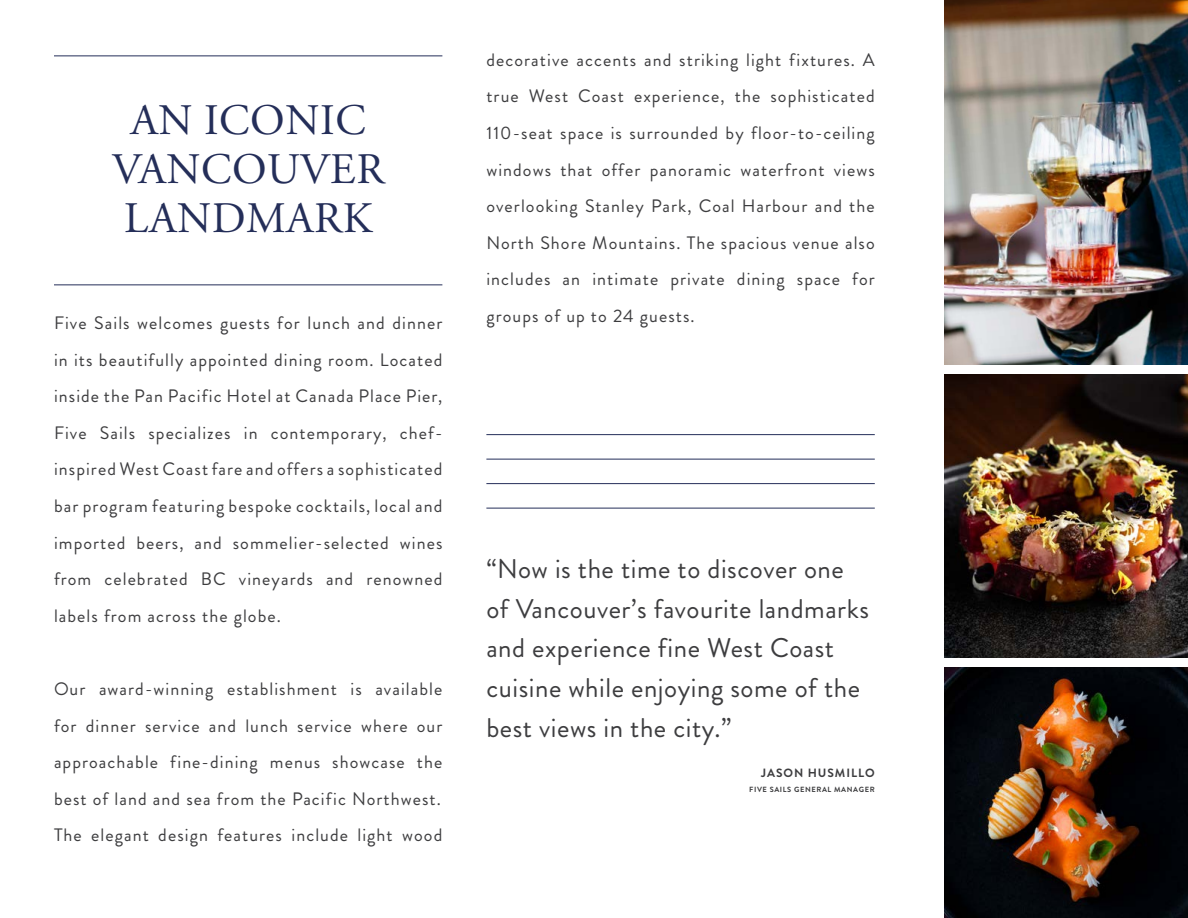
<style>
.page{position:relative;width:1188px;height:918px;background:#fff}
.page>*{position:absolute;margin:0;border:0;box-sizing:border-box;transform-origin:0 0}
.t1{font:43.5px/48.6px "Adobe Garamond Pro";letter-spacing:.015em;color:#242e59;text-align:center}
.t2{font:27px/39.6px "Brandon Grotesque";letter-spacing:.02em;color:#3d3d3f}
.t3{font:18px/36.6px "Brandon Grotesque";letter-spacing:.06em;color:#3d3d3f;text-align:justify}
.t4{font:700 12px "Brandon Grotesque";letter-spacing:.08em;color:#3d3d3f}
.t5{font:700 7.5px "Brandon Grotesque";letter-spacing:.08em;color:#3d3d3f}
</style>
<div class="page">
<img style="left:945px;top:0;width:243px;height:364px">
<img style="left:945px;top:374px;width:243px;height:284px">
<img style="left:945px;top:668px;width:243px;height:250px">
<hr style="left:54px;top:56px;width:388px;height:1px;background:#242e59">
<hr style="left:486px;top:434px;width:389px;height:1px;background:#242e59">
<hr style="left:486px;top:459px;width:389px;height:1px;background:#242e59">
<hr style="left:486px;top:483px;width:389px;height:1px;background:#242e59">
<hr style="left:486px;top:508px;width:389px;height:1px;background:#242e59">
<hr style="left:54px;top:284px;width:388px;height:1px;background:#242e59">
<h1 class="t1" style="left:112px;top:98px;width:274px">AN ICONIC<br>VANCOUVER<br>LANDMARK</h1>
<p class="t3" style="left:54px;top:305px;width:390px">Five Sails welcomes guests for lunch and dinner in its beautifully appointed dining room. Located inside the Pan Pacific Hotel at Canada Place Pier, Five Sails specializes in contemporary, chef&shy;inspired West Coast fare and offers a sophisticated bar program featuring bespoke cocktails, local and imported beers, and sommelier-selected wines from celebrated BC vineyards and renowned labels from across the globe.</p>
<p class="t3" style="left:54px;top:671px;width:390px">Our award-winning establishment is available for dinner service and lunch service where our approachable fine-dining menus showcase the best of land and sea from the Pacific Northwest.<br>The elegant design features include light wood</p>
<p class="t3" style="left:486px;top:42px;width:390px">decorative accents and striking light fixtures. A true West Coast experience, the sophisticated 110-seat space is surrounded by floor-to-ceiling windows that offer panoramic waterfront views overlooking Stanley Park, Coal Harbour and the North Shore Mountains. The spacious venue also includes an intimate private dining space for groups of up to 24 guests.</p>
<h2 class="t2" style="left:486px;top:550px;width:384px">“Now is the time to discover one of Vancouver’s favourite landmarks and experience fine West Coast cuisine while enjoying some of the best views in the city.”</h2>
<p class="t4" style="left:761px;top:764px;width:115px">JASON HUSMILLO</p>
<p class="t5" style="left:749px;top:785px;width:127px">FIVE SAILS GENERAL MANAGER</p>
</div>
